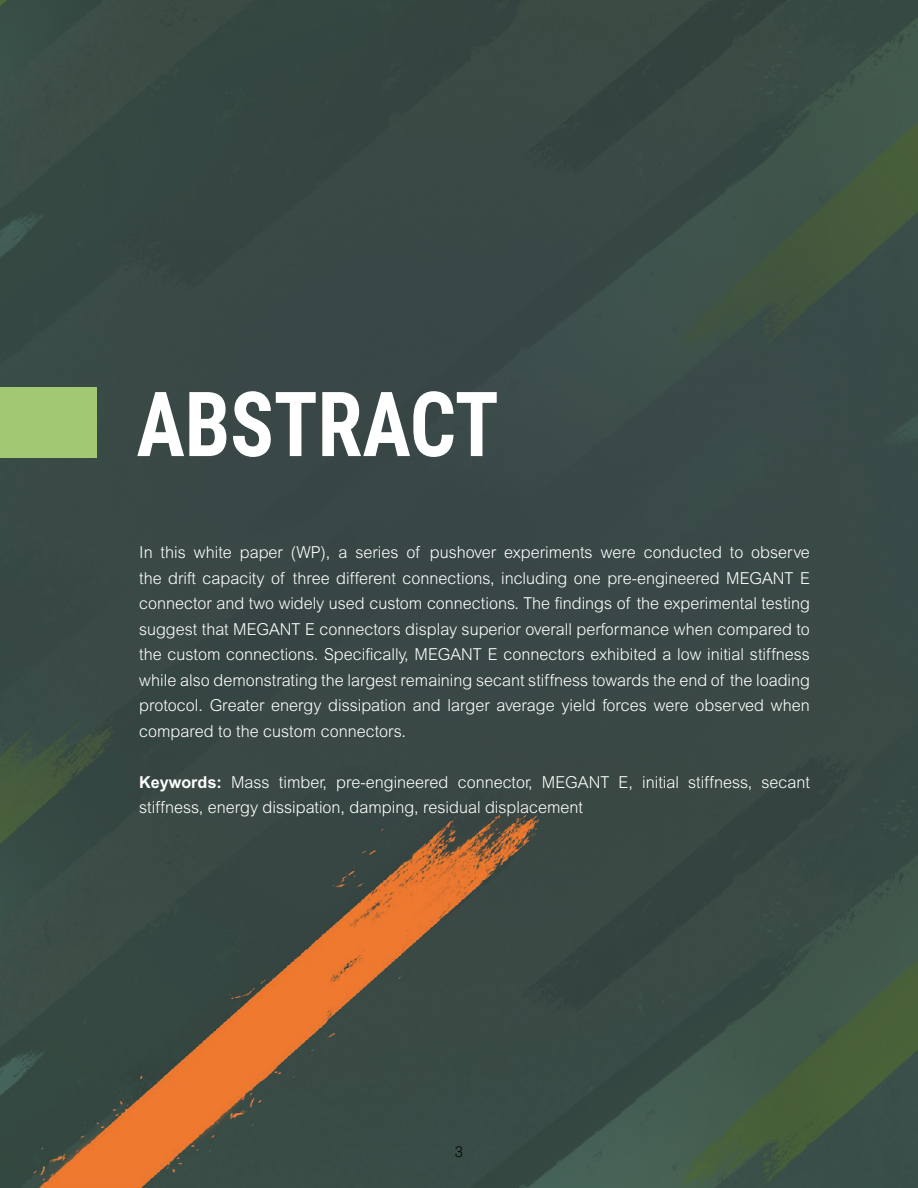
<style>
.page{position:relative;width:918px;height:1188px;background:#fff}
.page>*{position:absolute;margin:0;border:0;box-sizing:border-box;transform-origin:0 0}
.t1{font:700 90px "Roboto Condensed";color:#fff;scale:.9 1}
.t2{font:300 16.5px/25.5px "Arial MT Std";color:#fff;text-align:justify}
.t3{font:300 15px "Roboto";color:#000}
.s1{font-weight:700}
</style>
<div class="page">
<img style="left:0;top:0;width:918px;height:639px">
<div style="left:0;top:387px;width:96px;height:71px;background:#a1c973"></div>
<img style="left:0;top:639px;width:918px;height:549px">
<h1 class="t1" style="left:136px;top:361px;width:404px">ABSTRACT</h1>
<p class="t2" style="left:139px;top:540px;width:672px">In this white paper (WP), a series of pushover experiments were conducted to observe the drift capacity of three different connections, including one pre-engineered MEGANT E connector and two widely used custom connections. The findings of the experimental testing suggest that MEGANT E connectors display superior overall performance when compared to the custom connections. Specifically, MEGANT E connectors exhibited a low initial stiffness while also demonstrating the largest remaining secant stiffness towards the end of the loading protocol. Greater energy dissipation and larger average yield forces were observed when compared to the custom connectors.</p>
<p class="t2" style="left:139px;top:769px;width:672px"><span class="s1">Keywords:</span> Mass timber, pre-engineered connector, MEGANT E, initial stiffness, secant stiffness, energy dissipation, damping, residual displacement</p>
<p class="t3" style="left:455px;top:1141px;width:10px">3</p>
</div>
